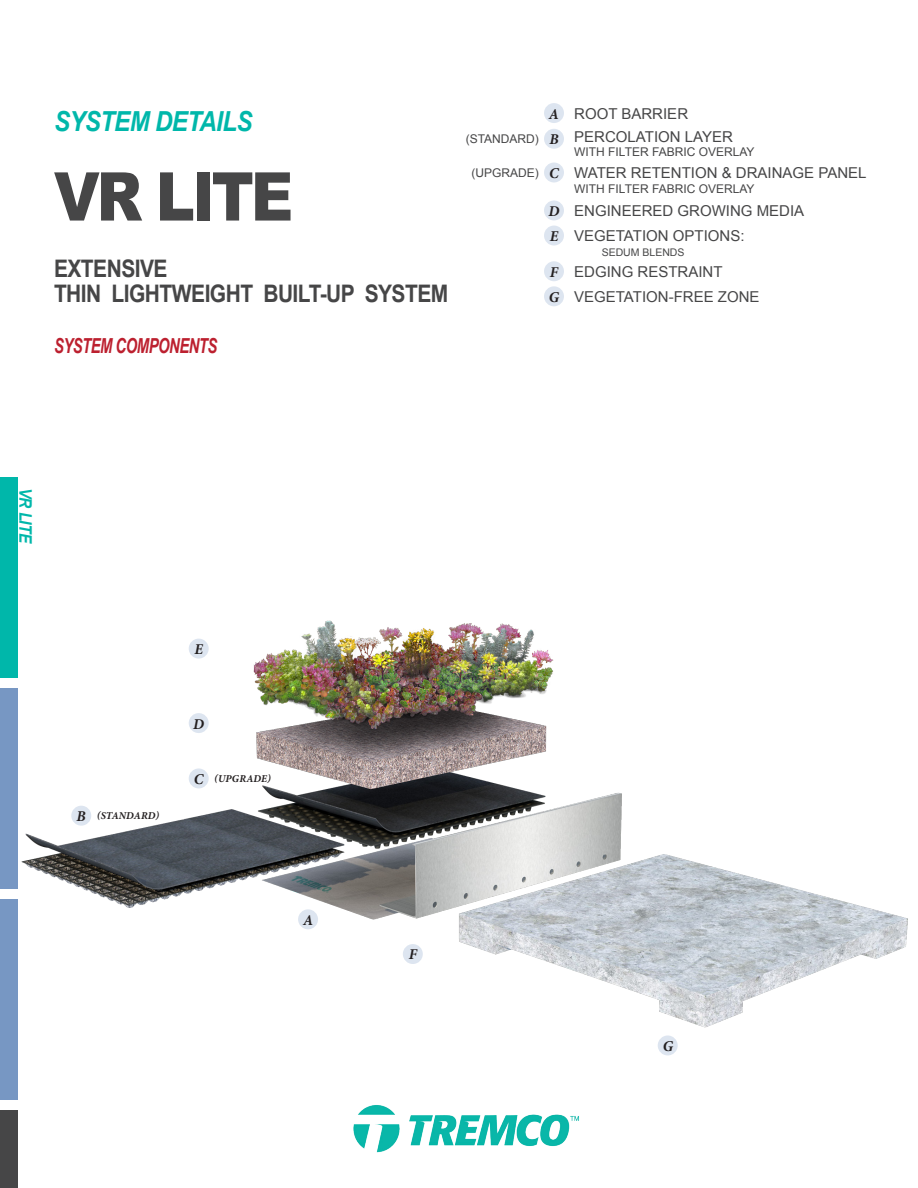
<style>
.page{position:relative;width:918px;height:1188px;background:#fff}
.page>*{position:absolute;margin:0;border:0;box-sizing:border-box;transform-origin:0 0}
.System_Title{font:900 67.2px "Arial";letter-spacing:-.05em;color:#464647;scale:.87 1}
.Sheet_title{font:italic 700 27.6px "Arial";letter-spacing:-.025em;color:#00b7aa;scale:.87 1}
.System_Subtitle{font:700 24.15px "Arial";letter-spacing:-.025em;color:#464647;scale:.87 1}
.Tagline{font:italic 700 20.7px "Arial Narrow";letter-spacing:-.025em;color:#bc202f;scale:.87 1}
.System_Tab{font:italic 700 17.25px "Arial";color:#00b7aa;scale:.87 1}
.Data_Text{font:15px/25px "Arial";color:#464647}
.t1{font:italic 700 15px "Minion Pro";color:#231f20}
.Data_Text_Smaller{font:12px "Arial";color:#464647}
.t2{font:italic 700 10.5px "Minion Pro";letter-spacing:.01em;color:#231f20}
.Data_Subtext{font:10.5px "Arial";color:#464647}
</style>
<div class="page">
<img style="left:21px;top:620px;width:887px;height:436px">
<div style="left:298px;top:909px;width:20px;height:20px;background:#dde5f0;border-radius:50%"></div>
<div style="left:403px;top:944px;width:20px;height:20px;background:#dde5f0;border-radius:50%"></div>
<div style="left:189px;top:713px;width:20px;height:20px;background:#dde5f0;border-radius:50%"></div>
<div style="left:189px;top:639px;width:20px;height:20px;background:#dde5f0;border-radius:50%"></div>
<div style="left:658px;top:1035px;width:20px;height:20px;background:#dde5f0;border-radius:50%"></div>
<div style="left:0;top:688px;width:18px;height:201px;background:#7797c3"></div>
<div style="left:0;top:899px;width:18px;height:201px;background:#7797c3"></div>
<div style="left:0;top:1110px;width:18px;height:78px;background:#464647"></div>
<div style="left:0;top:477px;width:18px;height:201px;background:#00b7aa"></div>
<div style="left:544px;top:103px;width:20px;height:20px;background:#dde5f0;border-radius:50%"></div>
<div style="left:544px;top:129px;width:20px;height:20px;background:#dde5f0;border-radius:50%"></div>
<div style="left:544px;top:163px;width:20px;height:19px;background:#dde5f0;border-radius:50%"></div>
<div style="left:544px;top:200px;width:20px;height:20px;background:#dde5f0;border-radius:50%"></div>
<div style="left:544px;top:226px;width:20px;height:20px;background:#dde5f0;border-radius:50%"></div>
<div style="left:544px;top:261px;width:20px;height:20px;background:#dde5f0;border-radius:50%"></div>
<div style="left:544px;top:286px;width:20px;height:20px;background:#dde5f0;border-radius:50%"></div>
<div style="left:71px;top:806px;width:20px;height:20px;background:#dde5f0;border-radius:50%"></div>
<div style="left:189px;top:768px;width:20px;height:20px;background:#dde5f0;border-radius:50%"></div>
<img style="left:353px;top:1105px;width:226px;height:48px">
<p class="Sheet_title" style="left:54px;top:103px;width:230px">SYSTEM DETAILS</p>
<p class="System_Title" style="left:54px;top:148px;width:276px">VR LITE</p>
<p class="System_Subtitle" style="left:54px;top:252px;width:132px">EXTENSIVE</p>
<p class="System_Subtitle" style="left:54px;top:277px;width:455px">THIN LIGHTWEIGHT BUILT-UP SYSTEM</p>
<p class="Tagline" style="left:54px;top:330px;width:189px">SYSTEM COMPONENTS</p>
<p class="Data_Text_Smaller" style="left:466px;top:131px;width:75px">(STANDARD)</p>
<p class="Data_Text_Smaller" style="left:471px;top:165px;width:69px">(UPGRADE)</p>
<p class="t1" style="left:549px;top:103px;width:12px">A</p>
<p class="t1" style="left:549px;top:129px;width:11px">B</p>
<p class="t1" style="left:549px;top:162px;width:11px">C</p>
<p class="t1" style="left:549px;top:200px;width:12px">D</p>
<p class="t1" style="left:550px;top:225px;width:10px">E</p>
<p class="t1" style="left:550px;top:261px;width:10px">F</p>
<p class="t1" style="left:549px;top:286px;width:12px">G</p>
<p class="Data_Text" style="left:574px;top:101px;width:115px">ROOT BARRIER</p>
<p class="Data_Text" style="left:574px;top:124px;width:160px">PERCOLATION LAYER</p>
<p class="Data_Text_Smaller" style="left:574px;top:144px;width:182px">WITH FILTER FABRIC OVERLAY</p>
<p class="Data_Text" style="left:574px;top:161px;width:294px">WATER RETENTION &amp; DRAINAGE PANEL</p>
<p class="Data_Text_Smaller" style="left:574px;top:181px;width:182px">WITH FILTER FABRIC OVERLAY</p>
<p class="Data_Text" style="left:574px;top:198px;width:232px">ENGINEERED GROWING MEDIA<br>VEGETATION OPTIONS:</p>
<p class="Data_Subtext" style="left:602px;top:245px;width:84px">SEDUM BLENDS</p>
<p class="Data_Text" style="left:574px;top:259px;width:150px">EDGING RESTRAINT</p>
<p class="Data_Text" style="left:574px;top:284px;width:187px">VEGETATION-FREE ZONE</p>
<p class="System_Tab" style="left:37px;top:488px;width:66px;rotate:90deg">VR LITE</p>
<p class="t1" style="left:77px;top:806px;width:11px">B</p>
<p class="t2" style="left:97px;top:809px;width:64px">(STANDARD)</p>
<p class="t1" style="left:194px;top:639px;width:10px">E</p>
<p class="t1" style="left:193px;top:713px;width:12px">D</p>
<p class="t1" style="left:194px;top:768px;width:11px">C</p>
<p class="t2" style="left:214px;top:771px;width:58px">(UPGRADE)</p>
<p class="t1" style="left:303px;top:909px;width:12px">A</p>
<p class="t1" style="left:409px;top:944px;width:10px">F</p>
<p class="t1" style="left:663px;top:1035px;width:12px">G</p>
</div>
